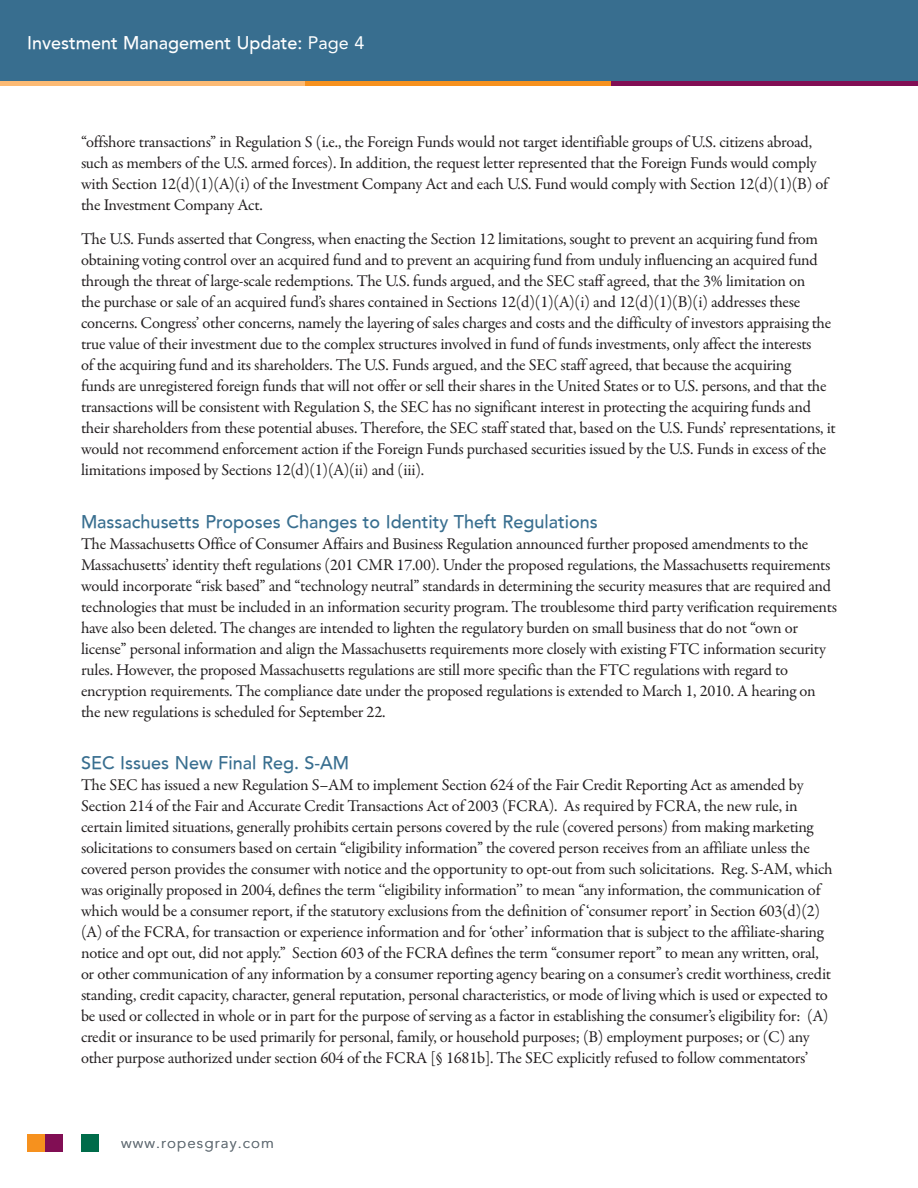
<style>
.page{position:relative;width:918px;height:1188px;background:#fff}
.page>*{position:absolute;margin:0;border:0;box-sizing:border-box;transform-origin:0 0}
.Subhead{font:500 18px "Avenir";color:#386e8f}
.Practice_Group_Name{font:500 18px "Avenir";color:#fff}
.Body{font:16.5px/21px "Garamond Premr Pro";letter-spacing:-.015em;color:#231f20}
.t1{font:300 15px "Avenir";letter-spacing:.075em;color:#6a747b}
.s1{font-weight:400}
</style>
<div class="page">
<div style="left:27px;top:1134px;width:18px;height:18px;background:#f6911e"></div>
<div style="left:45px;top:1134px;width:18px;height:18px;background:#810e54"></div>
<div style="left:81px;top:1134px;width:18px;height:18px;background:#006c4a"></div>
<div style="left:0;top:0;width:918px;height:81px;background:#386e8f"></div>
<hr style="left:0;top:81px;width:306px;height:4px;background:#fcba74">
<hr style="left:306px;top:81px;width:305px;height:4px;background:#f6911e">
<hr style="left:611px;top:81px;width:307px;height:4px;background:#810e54">
<p class="Practice_Group_Name" style="left:27px;top:32px;width:162px">Clien Alert: <span class="s1">Page 4</span></p>
<p class="Practice_Group_Name" style="left:27px;top:32px;width:339px">Investment Management Update: <span class="s1">Page 4</span></p>
<p class="Body" style="left:81px;top:132px;width:748px">“offshore transactions” in Regulation S (i.e., the Foreign Funds would not target identifiable groups of U.S. citizens abroad, such as members of the U.S. armed forces). In addition, the request letter represented that the Foreign Funds would comply with Section 12(d)(1)(A)(i) of the Investment Company Act and each U.S. Fund would comply with Section 12(d)(1)(B) of the Investment Company Act.</p>
<p class="Body" style="left:81px;top:229px;width:756px">The U.S. Funds asserted that Congress, when enacting the Section 12 limitations, sought to prevent an acquiring fund from obtaining voting control over an acquired fund and to prevent an acquiring fund from unduly influencing an acquired fund through the threat of large-scale redemptions. The U.S. funds argued, and the SEC staff agreed, that the 3% limitation on<br>the purchase or sale of an acquired fund’s shares contained in Sections 12(d)(1)(A)(i) and 12(d)(1)(B)(i) addresses these concerns. Congress’ other concerns, namely the layering of sales charges and costs and the difficulty of investors appraising the true value of their investment due to the complex structures involved in fund of funds investments, only affect the interests<br>of the acquiring fund and its shareholders. The U.S. Funds argued, and the SEC staff agreed, that because the acquiring<br>funds are unregistered foreign funds that will not offer or sell their shares in the United States or to U.S. persons, and that the transactions will be consistent with Regulation S, the SEC has no significant interest in protecting the acquiring funds and their shareholders from these potential abuses. Therefore, the SEC staff stated that, based on the U.S. Funds’ representations, it would not recommend enforcement action if the Foreign Funds purchased securities issued by the U.S. Funds in excess of the limitations imposed by Sections 12(d)(1)(A)(ii) and (iii).</p>
<p class="Subhead" style="left:81px;top:511px;width:518px">Massachusetts Proposes Changes to Identity Theft Regulations</p>
<p class="Body" style="left:81px;top:534px;width:757px">The Massachusetts Office of Consumer Affairs and Business Regulation announced further proposed amendments to the Massachusetts’ identity theft regulations (201 CMR 17.00). Under the proposed regulations, the Massachusetts requirements would incorporate “risk based” and “technology neutral” standards in determining the security measures that are required and technologies that must be included in an information security program. The troublesome third party verification requirements have also been deleted. The changes are intended to lighten the regulatory burden on small business that do not “own or license” personal information and align the Massachusetts requirements more closely with existing FTC information security rules. However, the proposed Massachusetts regulations are still more specific than the FTC regulations with regard to encryption requirements. The compliance date under the proposed regulations is extended to March 1, 2010. A hearing on the new regulations is scheduled for September 22.</p>
<p class="Subhead" style="left:81px;top:753px;width:270px">SEC Issues New Final Reg. S-AM</p>
<p class="Body" style="left:81px;top:775px;width:753px">The SEC has issued a new Regulation S–AM to implement Section 624 of the Fair Credit Reporting Act as amended by Section 214 of the Fair and Accurate Credit Transactions Act of 2003 (FCRA). As required by FCRA, the new rule, in certain limited situations, generally prohibits certain persons covered by the rule (covered persons) from making marketing solicitations to consumers based on certain “eligibility information” the covered person receives from an affiliate unless the covered person provides the consumer with notice and the opportunity to opt-out from such solicitations. Reg. S-AM, which was originally proposed in 2004, defines the term ‘‘eligibility information’’ to mean “any information, the communication of which would be a consumer report, if the statutory exclusions from the definition of ‘consumer report’ in Section 603(d)(2) (A) of the FCRA, for transaction or experience information and for ‘other’ information that is subject to the affiliate-sharing notice and opt out, did not apply.” Section 603 of the FCRA defines the term “consumer report” to mean any written, oral, or other communication of any information by a consumer reporting agency bearing on a consumer’s credit worthiness, credit standing, credit capacity, character, general reputation, personal characteristics, or mode of living which is used or expected to be used or collected in whole or in part for the purpose of serving as a factor in establishing the consumer’s eligibility for: (A) credit or insurance to be used primarily for personal, family, or household purposes; (B) employment purposes; or (C) any other purpose authorized under section 604 of the FCRA [§ 1681b]. The SEC explicitly refused to follow commentators’</p>
<p class="t1" style="left:121px;top:1134px;width:155px">www.ropesgray.com</p>
</div>
